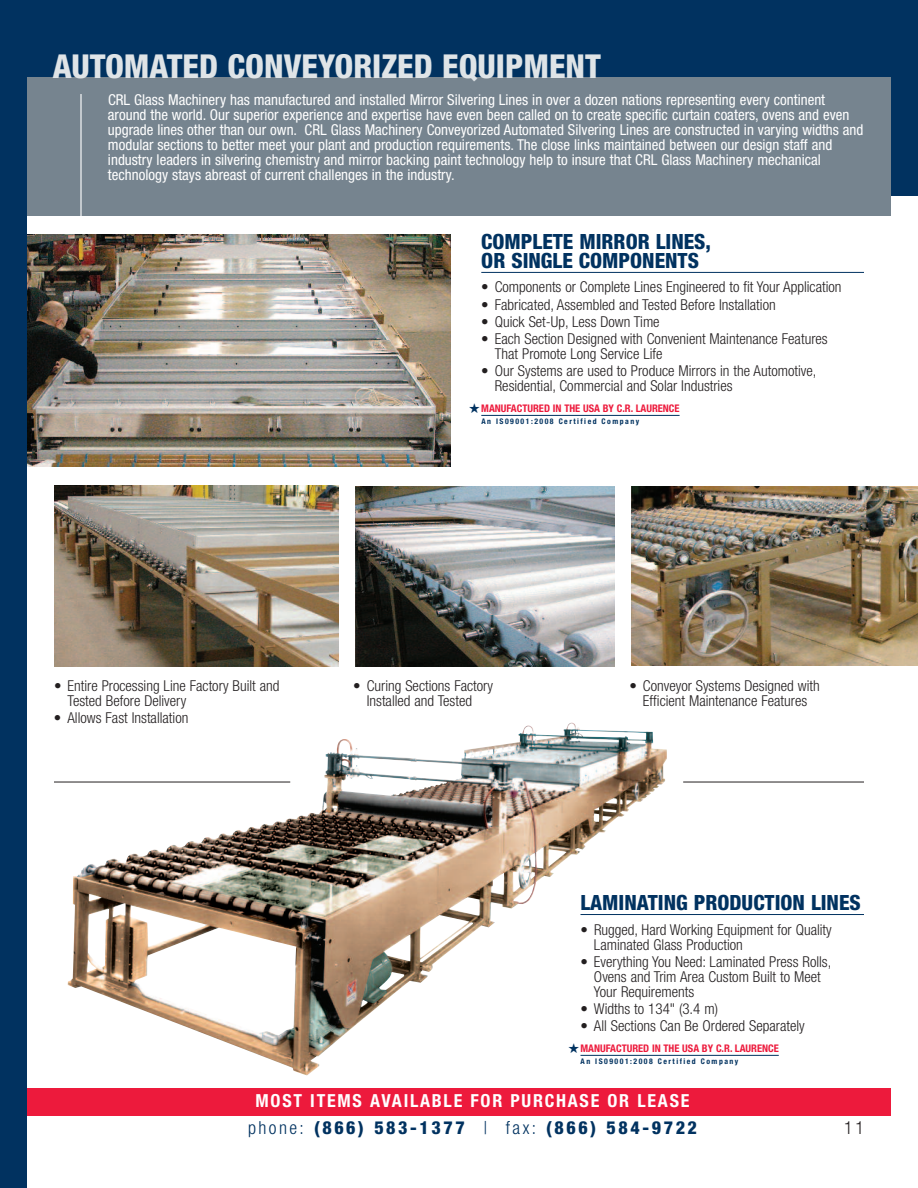
<style>
.page{position:relative;width:918px;height:1188px;background:#fff}
.page>*{position:absolute;margin:0;border:0;box-sizing:border-box;transform-origin:0 0}
.t1{font:800 condensed 33px "Helvetica Neue";color:#dfe4e7}
.t2{font:800 condensed 21px/19.5px "Helvetica Neue";color:#013260}
.t3{font:800 condensed 18px "Helvetica Neue";letter-spacing:.145em;color:#013260}
.t4{font:700 condensed 18px "Helvetica Neue";letter-spacing:.095em;color:#fff}
.t5{font:300 condensed 18px "Helvetica Neue";color:#231f20}
.t6{font:300 condensed 15px/15px "Helvetica Neue";color:#231f20}
.t7{font:condensed 15px/15px "Helvetica Neue";color:#fff}
.t8{font:700 condensed 10.5px "Helvetica Neue";color:#ed1a3c}
.t9{font:700 condensed 7.8px "Helvetica Neue";letter-spacing:.19em;color:#013260}
.s1{font-weight:300}
</style>
<div class="page">
<img style="left:27px;top:234px;width:423px;height:233px">
<img style="left:356px;top:486px;width:258px;height:180px">
<div style="left:0;top:0;width:918px;height:196px;background:#013260"></div>
<div style="left:2px;top:78px;width:889px;height:138px;background:#76848f"></div>
<hr style="left:80px;top:94px;width:2px;height:129px;background:#fff">
<div style="left:0;top:0;width:27px;height:1188px;background:#013260"></div>
<div style="left:27px;top:1089px;width:864px;height:27px;background:#ed1a3c"></div>
<img style="left:54px;top:485px;width:284px;height:182px">
<img style="left:632px;top:486px;width:286px;height:179px">
<hr style="left:54px;top:782px;width:236px;height:1px;background:#231f20">
<hr style="left:683px;top:782px;width:181px;height:1px;background:#231f20">
<img style="left:68px;top:722px;width:599px;height:354px">
<hr style="left:580px;top:914px;width:284px;height:1px;background:#013260">
<hr style="left:580px;top:1055px;width:199px;height:1px;background:#013260">
<hr style="left:481px;top:272px;width:383px;height:1px;background:#013260">
<hr style="left:481px;top:415px;width:199px;height:1px;background:#013260">
<svg style="left:569px;top:1044px;width:10px;height:9px"></svg>
<h1 class="t1" style="left:53px;top:54px;width:550px">AUTOMATED CONVEYORIZED EQUIPMENT</h1>
<p class="t7" style="left:108px;top:93px;width:757px">CRL Glass Machinery has manufactured and installed Mirror Silvering Lines in over a dozen nations representing every continent around the world. Our superior experience and expertise have even been called on to create specific curtain coaters, ovens and even upgrade lines other than our own. CRL Glass Machinery Conveyorized Automated Silvering Lines are constructed in varying widths and modular sections to better meet your plant and production requirements. The close links maintained between our design staff and industry leaders in silvering chemistry and mirror backing paint technology help to insure that CRL Glass Machinery mechanical technology stays abreast of current challenges in the industry.</p>
<h2 class="t2" style="left:481px;top:233px;width:231px">COMPLETE MIRROR LINES,<br>OR SINGLE COMPONENTS</h2>
<p class="t6" style="left:481px;top:281px;width:362px">• Components or Complete Lines Engineered to fit Your Application</p>
<p class="t6" style="left:481px;top:298px;width:296px">• Fabricated, Assembled and Tested Before Installation</p>
<p class="t6" style="left:481px;top:315px;width:180px">• Quick Set-Up, Less Down Time</p>
<p class="t6" style="left:495px;top:332px;width:334px;text-indent:-13px">• Each Section Designed with Convenient Maintenance Features<br>That Promote Long Service Life</p>
<p class="t6" style="left:495px;top:365px;width:323px;text-indent:-13px">• Our Systems are used to Produce Mirrors in the Automotive,<br>Residential, Commercial and Solar Industries</p>
<p class="t8" style="left:481px;top:404px;width:200px">MANUFACTURED IN THE USA BY C.R. LAURENCE</p>
<p class="t9" style="left:481px;top:419px;width:159px">An IS09001:2008 Certified Company</p>
<p class="t6" style="left:67px;top:680px;width:214px;text-indent:-13px">• Entire Processing Line Factory Built and<br>Tested Before Delivery</p>
<p class="t6" style="left:54px;top:712px;width:136px">• Allows Fast Installation</p>
<p class="t6" style="left:353px;top:680px;width:141px;text-align:center">• Curing Sections Factory<br>Installed and Tested</p>
<p class="t6" style="left:629px;top:679px;width:192px;text-align:center">• Conveyor Systems Designed with<br>Efficient Maintenance Features</p>
<h2 class="t2" style="left:580px;top:895px;width:282px">LAMINATING PRODUCTION LINES</h2>
<p class="t6" style="left:594px;top:923px;width:239px;text-indent:-13px">• Rugged, Hard Working Equipment for Quality<br>Laminated Glass Production</p>
<p class="t6" style="left:594px;top:955px;width:239px;text-indent:-13px">• Everything You Need: Laminated Press Rolls,<br>Ovens and Trim Area Custom Built to Meet<br>Your Requirements</p>
<p class="t6" style="left:580px;top:1002px;width:139px">• Widths to 134" (3.4 m)</p>
<p class="t6" style="left:580px;top:1020px;width:226px">• All Sections Can Be Ordered Separately</p>
<p class="t8" style="left:580px;top:1044px;width:200px">MANUFACTURED IN THE USA BY C.R. LAURENCE</p>
<p class="t9" style="left:581px;top:1059px;width:159px">An IS09001:2008 Certified Company</p>
<p class="t4" style="left:256px;top:1094px;width:435px">MOST ITEMS AVAILABLE FOR PURCHASE OR LEASE</p>
<p class="t3" style="left:248px;top:1121px;width:450px"><span class="s1">phone:</span> (866) 583-1377 <span class="s1">| fax:</span> (866) 584-9722</p>
<p class="t5" style="left:844px;top:1121px;width:21px">11</p>
</div>
